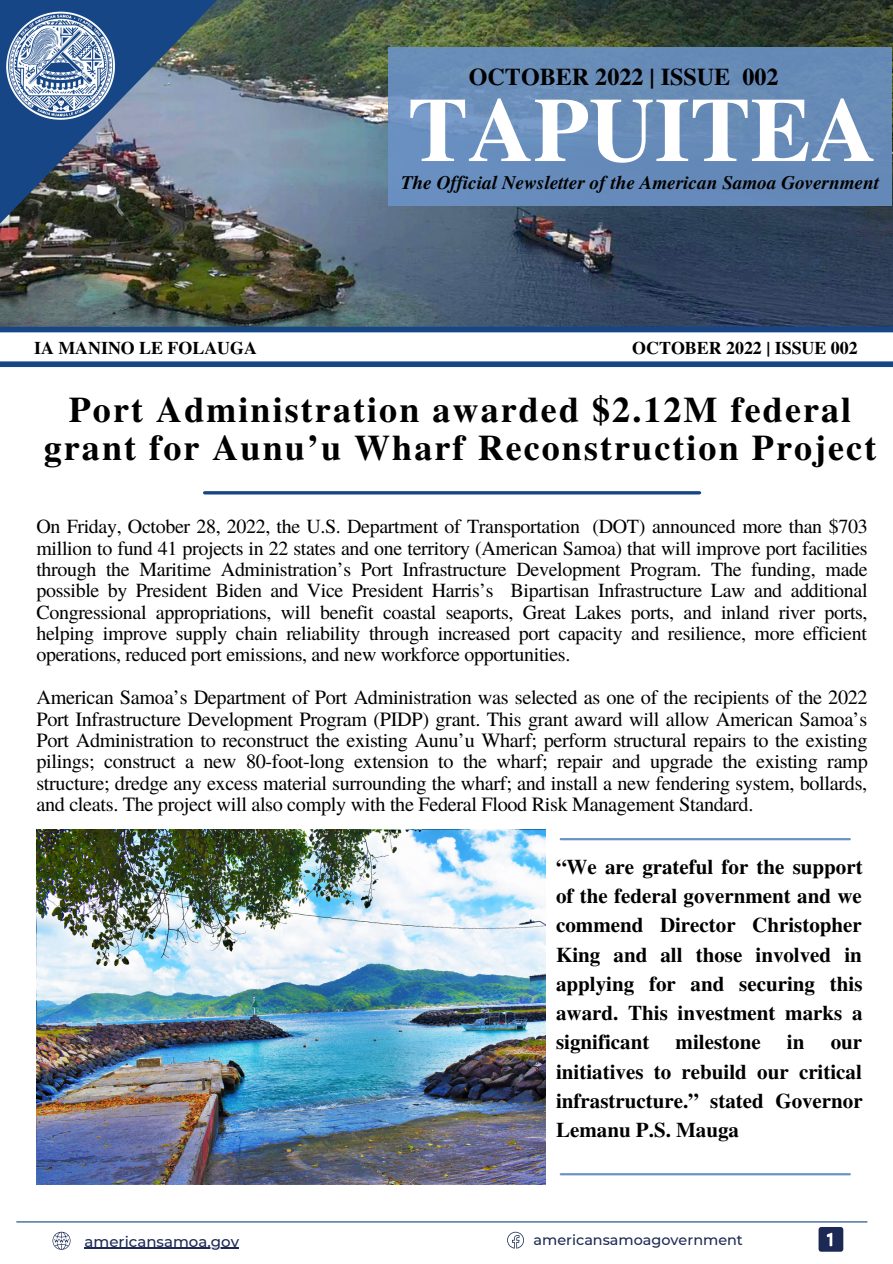
<style>
.page{position:relative;width:893px;height:1264px;background:#fff}
.page>*{position:absolute;margin:0;border:0;box-sizing:border-box;transform-origin:0 0}
.t1{font:700 90.75px "Te X Gyre Termes";color:#fff}
.t2{font:700 36px/38.2px "Te X Gyre Termes";letter-spacing:.06em;color:#000;text-align:center}
.t3{font:700 24.15px "Te X Gyre Termes";color:#000}
.t4{font:700 21px/29.2px "Te X Gyre Termes";color:#000;text-align:justify}
.t5{font:20.25px/21.3px "Te X Gyre Termes";letter-spacing:-.015em;color:#000;text-align:justify}
.t6{font:19.95px/21.3px "Te X Gyre Termes";letter-spacing:-.015em;color:#000;text-align:justify}
.t7{font:italic 700 19.2px "Te X Gyre Termes";color:#000}
.t8{font:700 17.85px "Te X Gyre Termes";color:#000}
.t9{font:500 15px "Montserrat";color:#1c2954}
.t10{font:500 14.4px "Montserrat";color:#1c2954}
</style>
<div class="page">
<img style="left:0;top:0;width:892px;height:327px">
<div style="left:388px;top:47px;width:504px;height:159px;background:#678cb8"></div>
<img style="left:0;top:0;width:217px;height:239px">
<img style="left:1px;top:9px;width:119px;height:116px">
<hr style="left:17px;top:1221px;width:850px;height:1px;background:#164686">
<svg style="left:52px;top:1231px;width:18px;height:18px"></svg>
<hr style="left:85px;top:1247px;width:154px;height:1px;background:#1c2954">
<svg style="left:507px;top:1231px;width:17px;height:17px"></svg>
<svg style="left:818px;top:1227px;width:25px;height:24px"></svg>
<div style="left:0;top:327px;width:892px;height:5px;background:#164686"></div>
<div style="left:0;top:361px;width:892px;height:6px;background:#164686"></div>
<hr style="left:205px;top:491px;width:494px;height:3px;background:#164686">
<hr style="left:560px;top:838px;width:289px;height:2px;background:#6b92c6">
<hr style="left:560px;top:1173px;width:289px;height:2px;background:#6b92c6">
<img style="left:36px;top:829px;width:510px;height:355px">
<p class="t3" style="left:469px;top:58px;width:311px">OCTOBER 2022 | ISSUE 002</p>
<h1 class="t1" style="left:407px;top:59px;width:470px">TAPUITEA</h1>
<p class="t7" style="left:401px;top:168px;width:480px">The Official Newsletter of the American Samoa Government</p>
<p class="t8" style="left:34px;top:334px;width:224px">IA MANINO LE FOLAUGA</p>
<p class="t8" style="left:632px;top:334px;width:227px">OCTOBER 2022 | ISSUE 002</p>
<h2 class="t2" style="left:44px;top:388px;width:834px">Port Administration awarded $2.12M federal grant for Aunu’u Wharf Reconstruction Project</h2>
<p class="t6" style="left:36px;top:515px;width:832px">On Friday, October 28, 2022, the U.S. Department of Transportation (DOT) announced more than $703 million to fund 41 projects in 22 states and one territory (American Samoa) that will improve port facilities through the Maritime Administration’s Port Infrastructure Development Program. The funding, made possible by President Biden and Vice President Harris’s Bipartisan Infrastructure Law and additional Congressional appropriations, will benefit coastal seaports, Great Lakes ports, and inland river ports, helping improve supply chain reliability through increased port capacity and resilience, more efficient operations, reduced port emissions, and new workforce opportunities.</p>
<p class="t5" style="left:36px;top:685px;width:832px">American Samoa’s Department of Port Administration was selected as one of the recipients of the 2022<br>Port Infrastructure Development Program (PIDP) grant. This grant award will allow American Samoa’s Port Administration to reconstruct the existing Aunu’u Wharf; perform structural repairs to the existing pilings; construct a new 80-foot-long extension to the wharf; repair and upgrade the existing ramp structure; dredge any excess material surrounding the wharf; and install a new fendering system, bollards, and cleats. The project will also comply with the Federal Flood Risk Management Standard.</p>
<p class="t4" style="left:556px;top:851px;width:308px">“We are grateful for the support of the federal government and we commend Director Christopher King and all those involved in applying for and securing this award. This investment marks a significant</p>
<p class="t4" style="left:675px;top:1026px;width:87px">milestone</p>
<p class="t4" style="left:786px;top:1026px;width:19px">in</p>
<p class="t4" style="left:556px;top:1026px;width:308px;text-indent:274px">our initiatives to rebuild our critical infrastructure.” stated Governor Lemanu P.S. Mauga</p>
<p class="t9" style="left:85px;top:1232px;width:156px">americansamoa.gov</p>
<p class="t10" style="left:533px;top:1230px;width:211px">americansamoagovernment</p>
</div>
